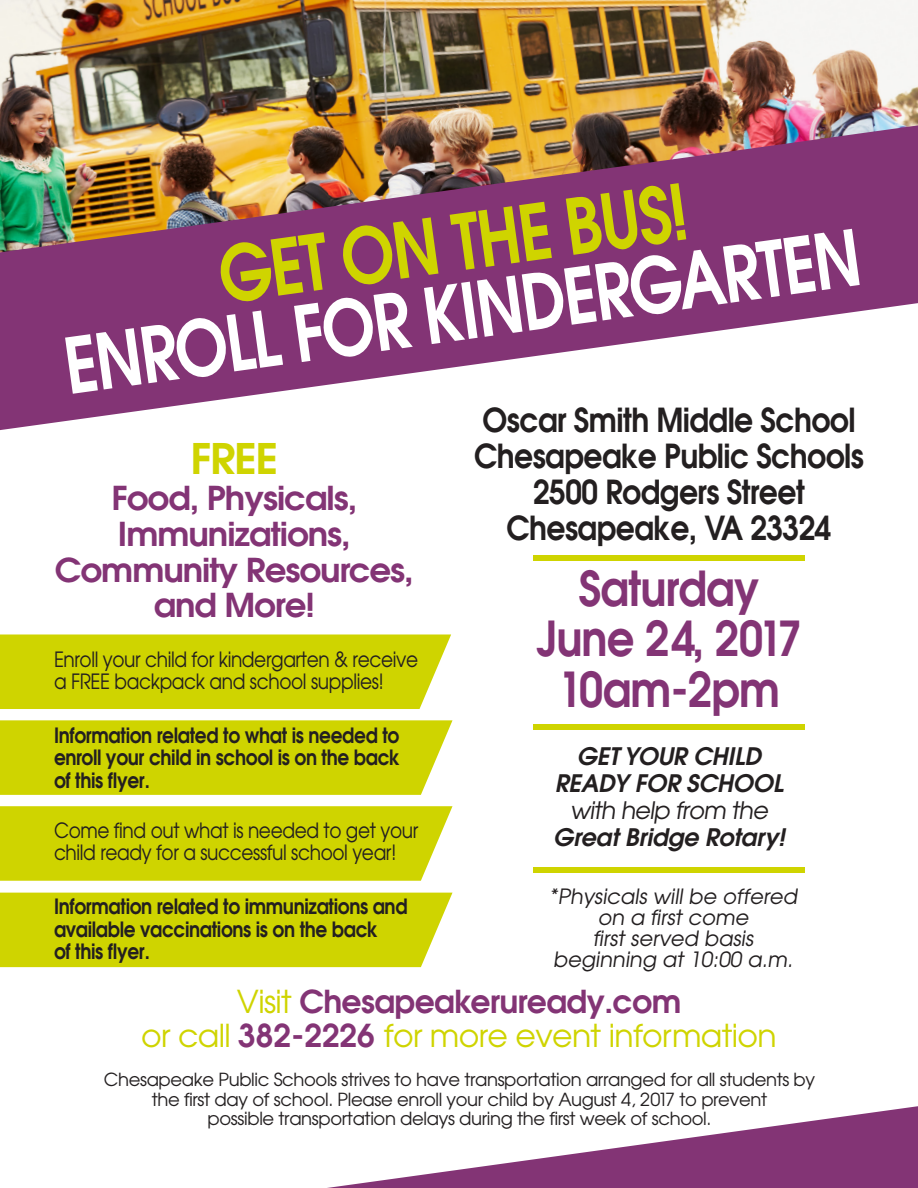
<style>
.page{position:relative;width:918px;height:1188px;background:#fff}
.page>*{position:absolute;margin:0;border:0;box-sizing:border-box;transform-origin:0 0}
.t1{font:600 76.65px/69px "Avant Garde";color:#fff;text-align:center;scale:.83 1}
.t2{font:600 48px/51px "Avant Garde";letter-spacing:-.02em;color:#833475;text-align:center;scale:.91 1}
.t3{font:600 42px "Avant Garde";color:#cfd400;scale:1.04 1}
.t4{font:600 33px/36px "Avant Garde";letter-spacing:-.02em;color:#231f20;text-align:center;scale:.91 1}
.t5{font:600 32.85px/35.7px "Avant Garde";letter-spacing:-.03em;color:#833475;text-align:center;scale:1.04 1}
.t6{font:31.5px/34.5px "Avant Garde";letter-spacing:-.02em;color:#cfd400;text-align:center}
.t7{font:italic 600 24px/27px "Avant Garde";letter-spacing:-.01em;color:#231f20;text-align:center}
.t8{font:24px "Avant Garde";color:#231f20}
.t9{font:600 21px/22.5px "Avant Garde";letter-spacing:-.02em;color:#231f20;text-align:justify;scale:.88 1}
.t10{font:21px/22.5px "Avant Garde";letter-spacing:-.02em;color:#231f20;scale:.88 1}
.t11{font:21px/21px "Avant Garde";letter-spacing:-.02em;color:#231f20;text-align:center}
.t12{font:18px/19.5px "Avant Garde";letter-spacing:-.02em;color:#231f20;text-align:center}
.s1{color:#cfd400}
.s2{font-weight:600;color:#833475}
</style>
<div class="page">
<div style="left:534px;top:555px;width:271px;height:6px;background:#cfd400"></div>
<div style="left:534px;top:725px;width:271px;height:5px;background:#cfd400"></div>
<div style="left:534px;top:867px;width:271px;height:6px;background:#cfd400"></div>
<img style="left:0;top:0;width:918px;height:125px">
<img style="left:0;top:125px;width:918px;height:305px">
<div style="left:0;top:634px;width:451px;height:75px;background:#cfd400"></div>
<div style="left:0;top:720px;width:453px;height:75px;background:#cfd400"></div>
<div style="left:0;top:806px;width:453px;height:75px;background:#cfd400"></div>
<div style="left:0;top:893px;width:453px;height:74px;background:#cfd400"></div>
<svg style="left:327px;top:1106px;width:591px;height:82px"></svg>
<p class="t1" style="left:50px;top:263px;width:969px;rotate:-8deg"><span class="s1">GET ON THE BUS!<br></span>ENROLL FOR KINDERGARTEN</p>
<p class="t4" style="left:482px;top:401px;width:412px">Oscar Smith Middle School</p>
<p class="t3" style="left:190px;top:431px;width:86px">FREE</p>
<p class="t5" style="left:55px;top:480px;width:347px">Food, Physicals,<br>Immunizations,<br>Community Resources, and More!</p>
<p class="t10" style="left:54px;top:648px;width:415px">Enroll your child for kindergarten &amp; receive a FREE backpack and school supplies!</p>
<p class="t9" style="left:54px;top:723px;width:395px">Information related to what is needed to enroll your child in school is on the back of this flyer.</p>
<p class="t10" style="left:54px;top:819px;width:416px">Come find out what is needed to get your child ready for a successful school year!</p>
<p class="t9" style="left:54px;top:895px;width:403px;text-align:left">Information related to immunizations and available vaccinations is on the back<br>of this flyer.</p>
<p class="t4" style="left:474px;top:437px;width:430px">Chesapeake Public Schools<br>2500 Rodgers Street<br>Chesapeake, VA 23324</p>
<p class="t2" style="left:536px;top:561px;width:293px">Saturday<br>June 24, 2017<br>10am-2pm</p>
<p class="t7" style="left:555px;top:742px;width:230px">GET YOUR CHILD<br>READY FOR SCHOOL</p>
<p class="t8" style="left:570px;top:795px;width:203px">with help from the</p>
<p class="t7" style="left:553px;top:823px;width:233px">Great Bridge Rotary!</p>
<p class="t11" style="left:549px;top:885px;width:254px">*Physicals will be offered on a first come<br>first served basis beginning at 10:00 a.m.</p>
<p class="t6" style="left:141px;top:984px;width:637px">Visit <span class="s2">Chesapeakeruready.com<br></span>or call <span class="s2">382-2226</span> for more event information</p>
<p class="t12" style="left:104px;top:1069px;width:713px">Chesapeake Public Schools strives to have transportation arranged for all students by</p>
<p class="t12" style="left:152px;top:1089px;width:617px">the first day of school. Please enroll your child by August 4, 2017 to prevent possible transportation delays during the first week of school.</p>
</div>
